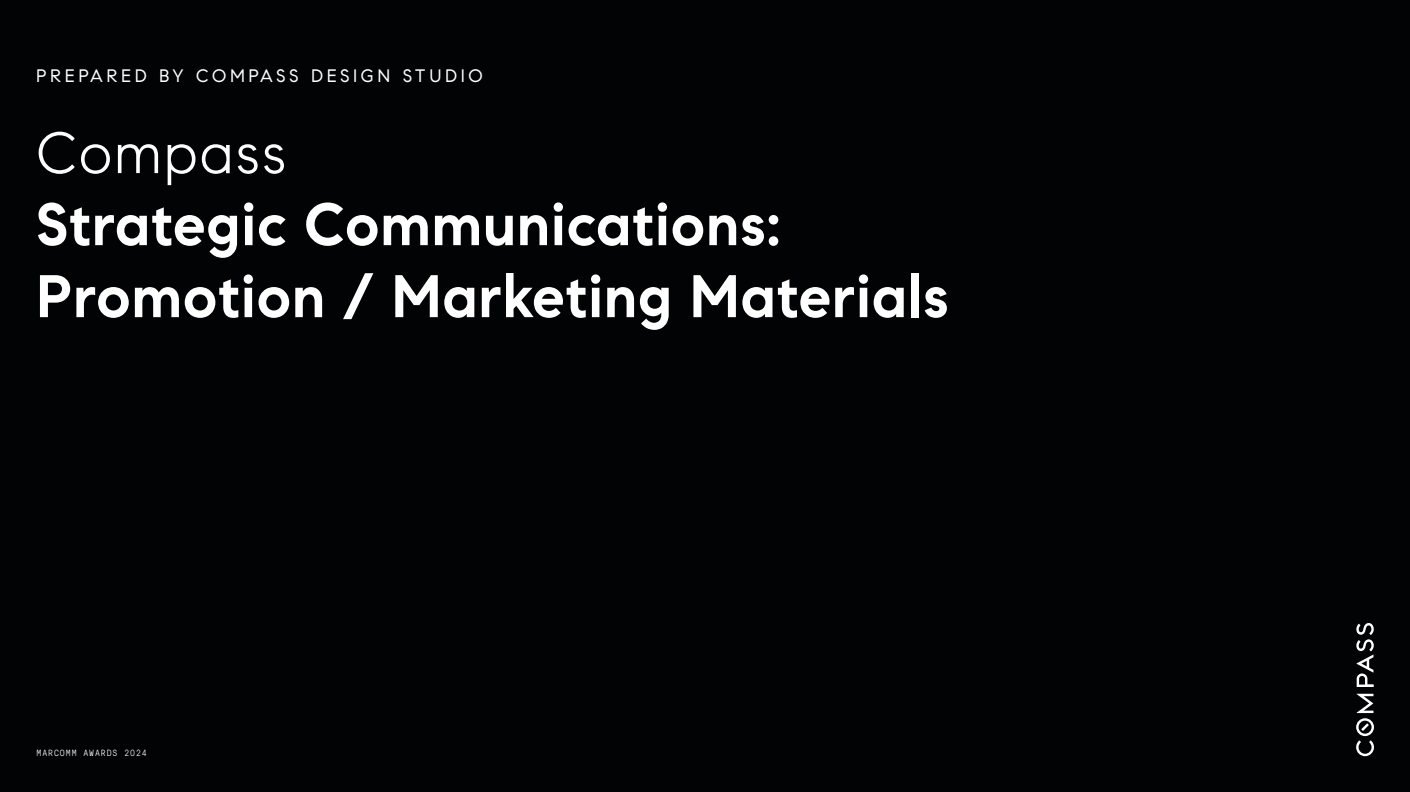
<style>
.page{position:relative;width:1410px;height:792px;background:#020304}
.page>*{position:absolute;margin:0;border:0;box-sizing:border-box;transform-origin:0 0}
.t1{font:700 60px "Compass Sans";letter-spacing:.01em;color:#fff}
.t2{font:300 60px "Compass Sans";letter-spacing:.01em;color:#fff}
.t3{font:18px "Compass Sans";letter-spacing:.2em;color:#fff}
.t4{font:300 9px "GT Pressura Mono";letter-spacing:.1em;color:#fff}
</style>
<div class="page">
<svg style="left:1356px;top:694px;width:18px;height:62px"></svg>
<svg style="left:1356px;top:623px;width:18px;height:64px"></svg>
<p class="t3" style="left:36px;top:65px;width:448px">PREPARED BY COMPASS DESIGN STUDIO</p>
<p class="t2" style="left:36px;top:117px;width:252px">Compass</p>
<p class="t1" style="left:36px;top:188px;width:746px">Strategic Communications:</p>
<p class="t1" style="left:36px;top:260px;width:914px">Promotion / Marketing Materials</p>
<p class="t4" style="left:37px;top:746px;width:112px">MARCOMM AWARDS 2024</p>
</div>
